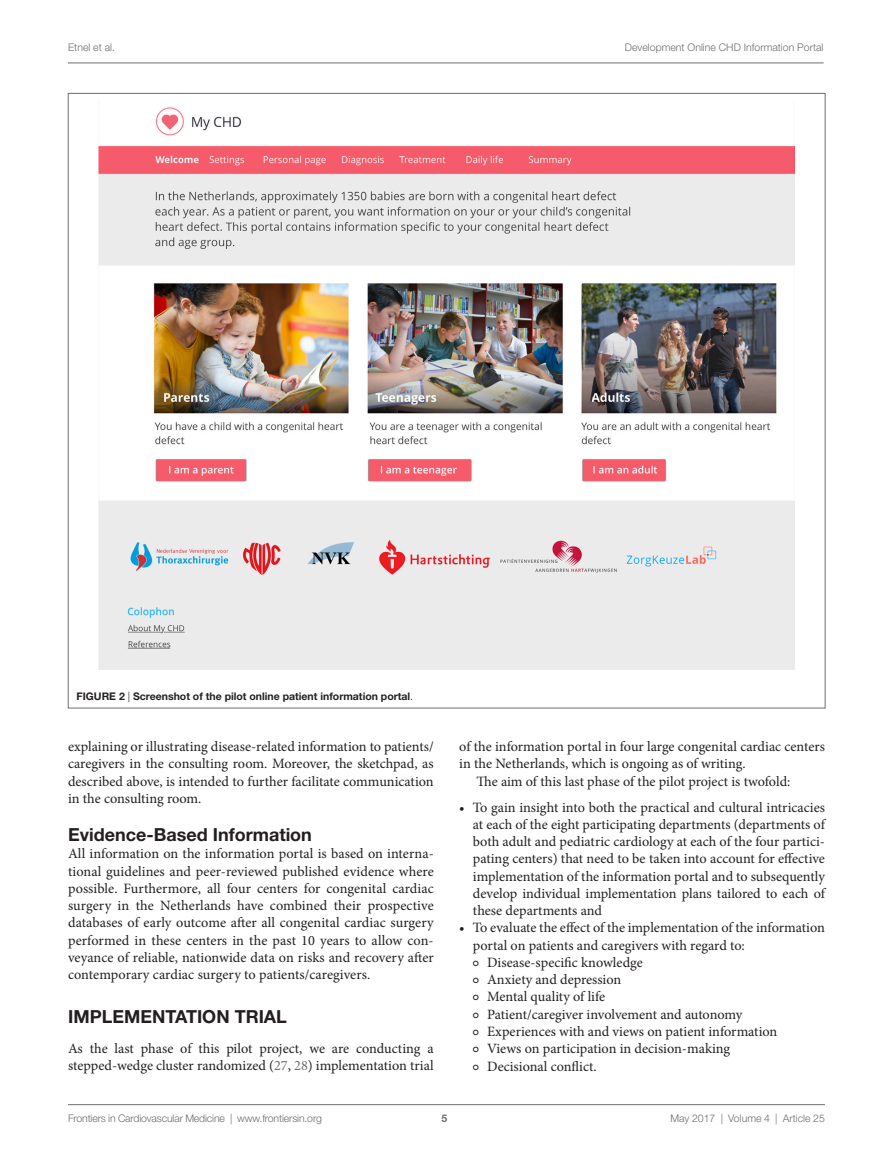
<style>
.page{position:relative;width:893px;height:1170px;background:#fff}
.page>*{position:absolute;margin:0;border:0;box-sizing:border-box;transform-origin:0 0}
.t1{font:700 18px "Helvetica Neue LT Std";color:#231f20}
.t2{font:14.25px/17.2px "Minion Pro";color:#231f20;text-align:justify}
.t3{font:300 10.5px "Helvetica Neue LT Std";color:#6c6d70}
.t4{font:700 10.5px "Helvetica Neue LT Std";color:#231f20}
.t5{font:700 10.5px "Helvetica Neue LT Std";color:#6c6d70}
.s1{font-weight:300}
.s2{color:#6c6d70}
.s3{font-family:"STIX General"}
</style>
<div class="page">
<img style="left:99px;top:107px;width:696px;height:562px">
<hr style="left:68px;top:1104px;width:757px;height:1px;background:#6c6d70">
<hr style="left:68px;top:63px;width:755px;height:1px;background:#6c6d70">
<p class="t3" style="left:68px;top:41px;width:49px">Etnel et al.</p>
<p class="t3" style="left:625px;top:41px;width:200px">Development Online CHD Information Portal</p>
<p class="t4" style="left:77px;top:689px;width:338px">Figure 2 <span class="s1">|</span> Screenshot of the pilot online patient information portal<span class="s1">.</span></p>
<p class="t2" style="left:68px;top:738px;width:367px">explaining or illustrating disease-related information to patients/ caregivers in the consulting room. Moreover, the sketchpad, as described above, is intended to further facilitate communication in the consulting room.</p>
<p class="t1" style="left:68px;top:823px;width:245px">Evidence-Based Information</p>
<p class="t2" style="left:68px;top:845px;width:367px">All information on the information portal is based on interna&shy;tional guidelines and peer-reviewed published evidence where possible. Furthermore, all four centers for congenital cardiac surgery in the Netherlands have combined their prospective databases of early outcome after all congenital cardiac surgery performed in these centers in the past 10 years to allow con&shy;veyance of reliable, nationwide data on risks and recovery after contemporary cardiac surgery to patients/caregivers.</p>
<p class="t1" style="left:68px;top:1005px;width:219px">IMPLEMENTATION TRIAL</p>
<p class="t2" style="left:68px;top:1039px;width:367px">As the last phase of this pilot project, we are conducting a stepped-wedge cluster randomized (<span class="s2">27</span>, <span class="s2">28</span>) implementation trial</p>
<p class="t2" style="left:459px;top:738px;width:367px">of the information portal in four large congenital cardiac centers</p>
<p class="t2" style="left:459px;top:755px;width:288px">in the Netherlands, which is ongoing as of writing.</p>
<p class="t2" style="left:476px;top:772px;width:315px">The aim of this last phase of the pilot project is twofold:</p>
<p class="t2" style="left:473px;top:798px;width:354px;text-indent:-14px">• To gain insight into both the practical and cultural intricacies at each of the eight participating departments (departments of both adult and pediatric cardiology at each of the four partici&shy;pating centers) that need to be taken into account for effective implementation of the information portal and to subsequently develop individual implementation plans tailored to each of these departments and</p>
<p class="t2" style="left:472px;top:919px;width:354px;text-align:left;text-indent:-13px">• To evaluate the effect of the implementation of the information portal on patients and caregivers with regard to:<br><span class="s3">◦</span> Disease-specific knowledge<br><span class="s3">◦</span> Anxiety and depression<br><span class="s3">◦</span> Mental quality of life<br><span class="s3">◦</span> Patient/caregiver involvement and autonomy<br><span class="s3">◦</span> Experiences with and views on patient information<br><span class="s3">◦</span> Views on participation in decision-making<br><span class="s3">◦</span> Decisional conflict.</p>
<p class="t3" style="left:68px;top:1111px;width:255px">Frontiers in Cardiovascular Medicine | www.frontiersin.org</p>
<p class="t3" style="left:670px;top:1111px;width:156px">May 2017 | Volume 4 | Article 25</p>
<p class="t5" style="left:441px;top:1111px;width:7px">5</p>
</div>
